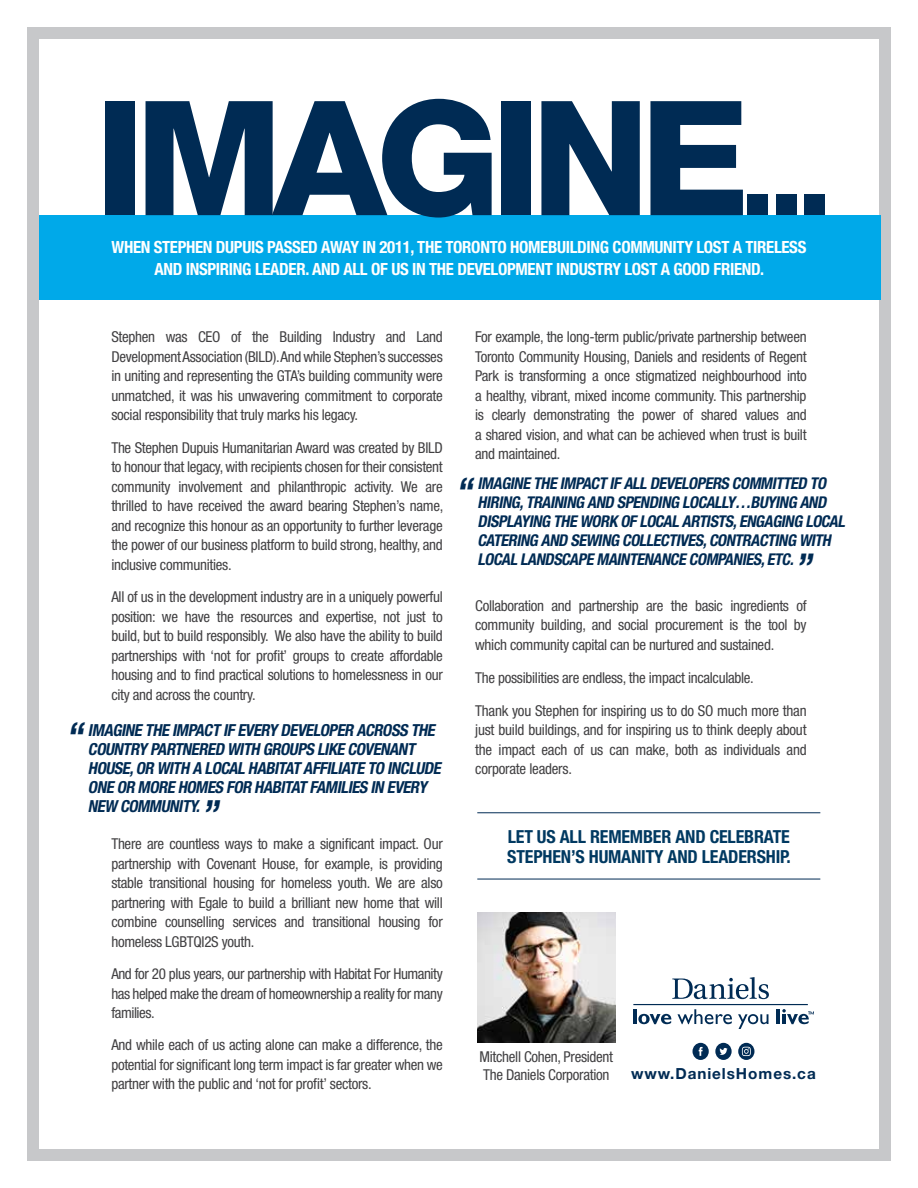
<style>
.page{position:relative;width:918px;height:1188px;background:#fff}
.page>*{position:absolute;margin:0;border:0;box-sizing:border-box;transform-origin:0 0}
.t1{font:800 159.6px "Helvetica Neue";letter-spacing:-.06em;color:#002b54}
.t2{font:italic 700 condensed 37.5px "Helvetica Neue";color:#002b54}
.t3{font:italic 700 condensed 37.05px "Helvetica Neue";color:#002b54}
.t4{font:700 condensed 18px/20.2px "Helvetica Neue";letter-spacing:-.01em;color:#003961}
.t5{font:700 condensed 16.8px/22.5px "Helvetica Neue";letter-spacing:-.02em;color:#fff;text-align:center}
.t6{font:italic 700 condensed 16.65px/18.9px "Helvetica Neue";color:#002b54}
.t7{font:italic 700 condensed 16.2px/18.9px "Helvetica Neue";color:#002b54}
.t8{font:700 15.3px "Helvetica Neue";letter-spacing:.06em;color:#002b54}
.t9{font:condensed 15px/19.5px "Helvetica Neue";letter-spacing:-.02em;color:#414042;text-align:justify}
.s1{font-size:111.75px}
</style>
<div class="page">
<div style="left:27px;top:27px;width:864px;height:1134px;border:12px solid #c7c8ca"></div>
<div style="left:39px;top:215px;width:842px;height:85px;background:#00a9e9"></div>
<hr style="left:477px;top:812px;width:343px;height:1px;background:#002b54">
<hr style="left:477px;top:879px;width:343px;height:1px;background:#002b54">
<hr style="left:633px;top:1004px;width:175px;height:1px;background:#002b54">
<svg style="left:672px;top:977px;width:97px;height:22px"></svg>
<hr style="left:633px;top:1009px;width:3px;height:15px;background:#002b54">
<svg style="left:638px;top:1009px;width:94px;height:15px"></svg>
<svg style="left:738px;top:1014px;width:30px;height:15px"></svg>
<hr style="left:777px;top:1009px;width:3px;height:15px;background:#002b54">
<svg style="left:782px;top:1009px;width:32px;height:15px"></svg>
<svg style="left:693px;top:1043px;width:16px;height:17px"></svg>
<svg style="left:715px;top:1043px;width:17px;height:17px"></svg>
<svg style="left:738px;top:1043px;width:16px;height:17px"></svg>
<img style="left:477px;top:912px;width:138px;height:130px">
<h1 class="t1" style="left:94px;top:63px;width:740px">IMAGINE<span class="s1">...</span></h1>
<p class="t5" style="left:112px;top:235px;width:696px">WHEN STEPHEN DUPUIS PASSED AWAY IN 2011, THE TORONTO HOMEBUILDING COMMUNITY LOST A TIRELESS<br>AND INSPIRING LEADER. AND ALL OF US IN THE DEVELOPMENT INDUSTRY LOST A GOOD FRIEND.</p>
<p class="t9" style="left:111px;top:327px;width:333px">Stephen was CEO of the Building Industry and Land Development Association (BILD). And while Stephen’s successes in uniting and representing the GTA’s building community were unmatched, it was his unwavering commitment to corporate social responsibility that truly marks his legacy.</p>
<p class="t9" style="left:111px;top:438px;width:333px">The Stephen Dupuis Humanitarian Award was created by BILD to honour that legacy, with recipients chosen for their consistent community involvement and philanthropic activity. We are thrilled to have received the award bearing Stephen’s name, and recognize this honour as an opportunity to further leverage the power of our business platform to build strong, healthy, and inclusive communities.</p>
<p class="t9" style="left:111px;top:587px;width:333px">All of us in the development industry are in a uniquely powerful position: we have the resources and expertise, not just to build, but to build responsibly. We also have the ability to build partnerships with ‘not for profit’ groups to create affordable housing and to find practical solutions to homelessness in our city and across the country.</p>
<h2 class="t2" style="left:66px;top:713px;width:27px">“</h2>
<p class="t6" style="left:88px;top:720px;width:358px">IMAGINE THE IMPACT IFEVERY DEVELOPER ACROSS THE COUNTRY PARTNERED WITH GROUPS LIKE COVENANT HOUSE,OR WITH A LOCALHABITAT AFFILIATE TO INCLUDE ONE OR MORE HOMES FOR HABITAT FAMILIES IN EVERY NEW COMMUNITY.</p>
<h2 class="t2" style="left:201px;top:791px;width:27px">”</h2>
<p class="t9" style="left:111px;top:834px;width:333px">There are countless ways to make a significant impact. Our partnership with Covenant House, for example, is providing stable transitional housing for homeless youth. We are also partnering with Egale to build a brilliant new home that will combine counselling services and transitional housing for homeless LGBTQI2S youth.</p>
<p class="t9" style="left:111px;top:964px;width:333px">And for 20 plus years, our partnership with Habitat For Humanity has helped make the dream of homeownership a reality for many families.</p>
<p class="t9" style="left:111px;top:1035px;width:333px">And while each of us acting alone can make a difference, the potential for significant long term impact is far greater when we partner with the public and ‘not for profit’ sectors.</p>
<p class="t9" style="left:475px;top:327px;width:333px">For example, the long-term public/private partnership between Toronto Community Housing, Daniels and residents of Regent Park is transforming a once stigmatized neighbourhood into a healthy, vibrant, mixed income community. This partnership is clearly demonstrating the power of shared values and a shared vision, and what can be achieved when trust is built and maintained.</p>
<p class="t7" style="left:478px;top:474px;width:372px">IMAGINE THE IMPACT IFALLDEVELOPERS COMMITTED TO HIRING,TRAINING AND SPENDING LOCALLY…BUYING AND DISPLAYING THE WORK OFLOCALARTISTS,ENGAGING LOCAL CATERING AND SEWING COLLECTIVES,CONTRACTING WITH LOCALLANDSCAPE MAINTENANCE COMPANIES,ETC.</p>
<h3 class="t3" style="left:455px;top:468px;width:26px">“</h3>
<h3 class="t3" style="left:794px;top:545px;width:26px">”</h3>
<p class="t9" style="left:475px;top:596px;width:333px">Collaboration and partnership are the basic ingredients of community building, and social procurement is the tool by which community capital can be nurtured and sustained.</p>
<p class="t9" style="left:475px;top:668px;width:280px">The possibilities are endless, the impact incalculable.</p>
<p class="t9" style="left:475px;top:701px;width:333px">Thank you Stephen for inspiring us to do SO much more than just build buildings, and for inspiring us to think deeply about the impact each of us can make, both as individuals and corporate leaders.</p>
<p class="t4" style="left:507px;top:826px;width:285px">LET US ALL REMEMBER AND CELEBRATE<br>STEPHEN’S HUMANITY AND LEADERSHIP.</p>
<p class="t9" style="left:480px;top:1047px;width:135px;line-height:18px">Mitchell Cohen, President<br>The Daniels Corporation</p>
<p class="t8" style="left:631px;top:1064px;width:186px">www.DanielsHomes.ca</p>
</div>
